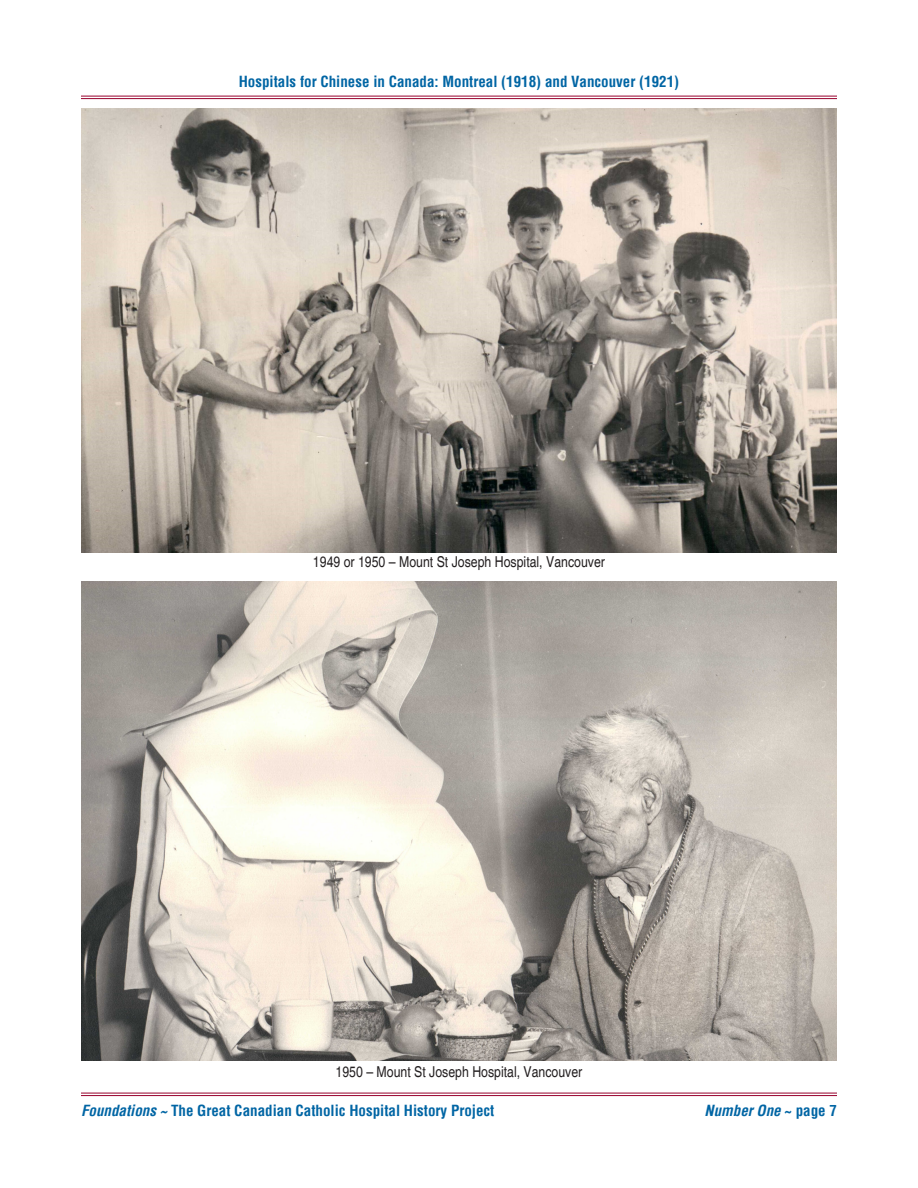
<style>
.page{position:relative;width:918px;height:1188px;background:#fff}
.page>*{position:absolute;margin:0;border:0;box-sizing:border-box;transform-origin:0 0}
.t1{font:700 condensed 15px "Helvetica";color:#0065a4}
.t2{font:condensed 15px "Helvetica";color:#231f20}
.t3{font:italic 700 condensed 15px "Helvetica";color:#0065a4}
.s1{font-style:italic}
.s2{font-style:normal}
</style>
<div class="page">
<hr style="left:81px;top:1093px;width:756px;height:1px;background:#98012d">
<hr style="left:81px;top:1095px;width:756px;height:1px;background:#98012d">
<hr style="left:81px;top:96px;width:756px;height:1px;background:#98012d">
<hr style="left:81px;top:98px;width:756px;height:1px;background:#98012d">
<img style="left:81px;top:108px;width:756px;height:444px">
<img style="left:81px;top:582px;width:756px;height:478px">
<p class="t1" style="left:239px;top:72px;width:442px">Hospitals for Chinese in Canada: Montreal (1918) and Vancouver (1921)</p>
<p class="t2" style="left:313px;top:553px;width:293px">1949 or 1950 – Mount St Joseph Hospital, Vancouver</p>
<p class="t2" style="left:336px;top:1063px;width:248px">1950 – Mount St Joseph Hospital, Vancouver</p>
<p class="t1" style="left:81px;top:1101px;width:415px"><span class="s1">Foundations ~</span> The Great Canadian Catholic Hospital History Project</p>
<p class="t3" style="left:705px;top:1101px;width:134px">Number One <span class="s2">~ page 7</span></p>
</div>
